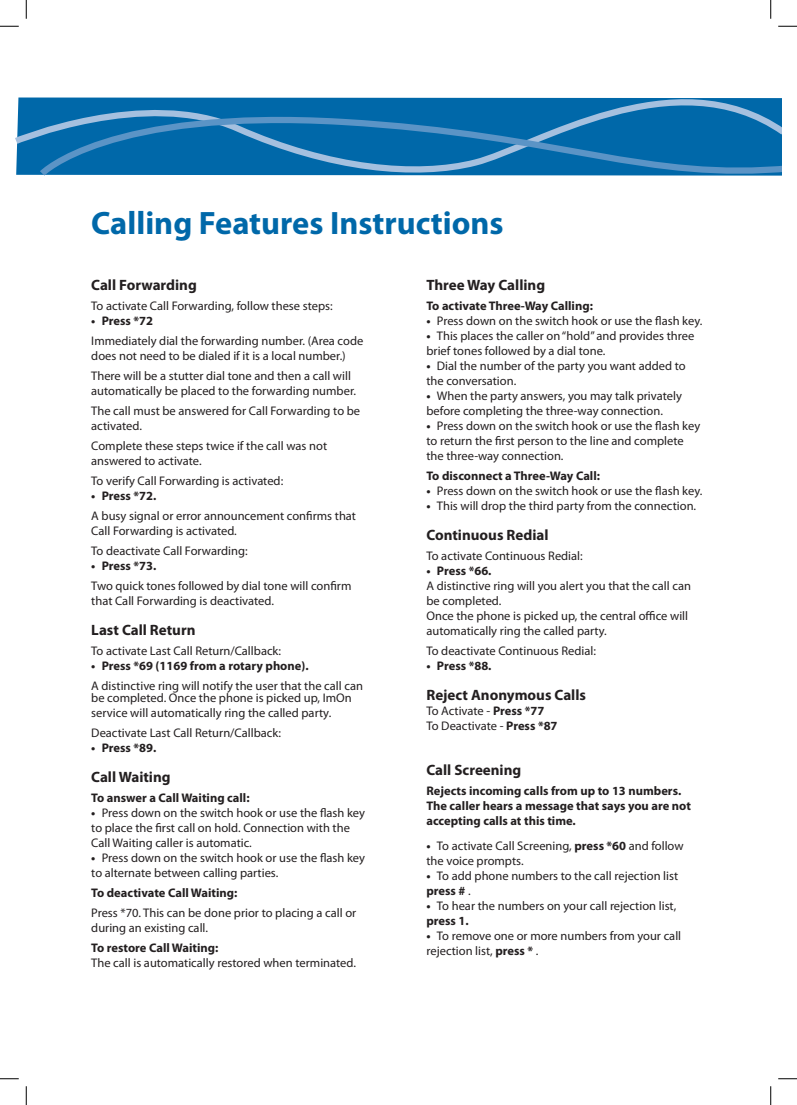
<style>
.page{position:relative;width:797px;height:1105px;background:#fff}
.page>*{position:absolute;margin:0;border:0;box-sizing:border-box;transform-origin:0 0}
.t1{font:700 32.5px "Myriad Pro";color:#0068a9}
.Paragraph_Style_1{font:700 15px "Myriad Pro";color:#231f20}
.Paragraph_Style_2{font:12.5px/15px "Myriad Pro";color:#231f20}
.Paragraph_Style_2-2{font:700 12.5px/15px "Myriad Pro";color:#231f20}
.s1{font-weight:700}
</style>
<div class="page">
<svg style="left:15px;top:97px;width:767px;height:78px;background:#207ab3"></svg>
<svg style="left:36px;top:108px;width:746px;height:68px;background:#1874b0"></svg>
<svg style="left:0;top:25px;width:19px;height:2px"></svg>
<svg style="left:778px;top:25px;width:19px;height:2px"></svg>
<svg style="left:0;top:1078px;width:19px;height:1px"></svg>
<svg style="left:778px;top:1078px;width:19px;height:1px"></svg>
<svg style="left:25px;top:0;width:2px;height:19px"></svg>
<svg style="left:25px;top:1086px;width:2px;height:19px"></svg>
<svg style="left:770px;top:0;width:1px;height:19px"></svg>
<svg style="left:770px;top:1086px;width:1px;height:19px"></svg>
<p class="t1" style="left:91px;top:201px;width:414px">Calling Features Instructions</p>
<p class="Paragraph_Style_1" style="left:426px;top:275px;width:120px">Three Way Calling</p>
<p class="Paragraph_Style_2-2" style="left:426px;top:298px;width:168px">To activate Three-Way Calling:</p>
<p class="Paragraph_Style_2" style="left:426px;top:313px;width:277px"><span class="s1">•</span> Press down on the switch hook or use the flash key.</p>
<p class="Paragraph_Style_2" style="left:426px;top:328px;width:269px"><span class="s1">•</span> This places the caller on “hold” and provides three brief tones followed by a dial tone.</p>
<p class="Paragraph_Style_2" style="left:426px;top:358px;width:261px"><span class="s1">•</span> Dial the number of the party you want added to the conversation.</p>
<p class="Paragraph_Style_2" style="left:426px;top:388px;width:257px"><span class="s1">•</span> When the party answers, you may talk privately before completing the three-way connection.</p>
<p class="Paragraph_Style_2" style="left:426px;top:418px;width:275px"><span class="s1">•</span> Press down on the switch hook or use the flash key to return the first person to the line and complete the three-way connection.</p>
<p class="Paragraph_Style_2-2" style="left:426px;top:468px;width:175px">To disconnect a Three-Way Call:</p>
<p class="Paragraph_Style_2" style="left:426px;top:483px;width:277px"><span class="s1">•</span> Press down on the switch hook or use the flash key.</p>
<p class="Paragraph_Style_2" style="left:426px;top:498px;width:271px"><span class="s1">•</span> This will drop the third party from the connection.</p>
<p class="Paragraph_Style_1" style="left:426px;top:525px;width:123px">Continuous Redial</p>
<p class="Paragraph_Style_2" style="left:426px;top:548px;width:158px">To activate Continuous Redial:</p>
<p class="Paragraph_Style_2-2" style="left:426px;top:563px;width:67px">• Press *66.</p>
<p class="Paragraph_Style_2" style="left:426px;top:578px;width:266px">A distinctive ring will you alert you that the call can be completed.</p>
<p class="Paragraph_Style_2" style="left:426px;top:608px;width:263px">Once the phone is picked up, the central office will automatically ring the called party.</p>
<p class="Paragraph_Style_2" style="left:426px;top:643px;width:171px">To deactivate Continuous Redial:</p>
<p class="Paragraph_Style_2-2" style="left:426px;top:658px;width:67px">• Press *88.</p>
<p class="Paragraph_Style_1" style="left:426px;top:685px;width:161px">Reject Anonymous Calls</p>
<p class="Paragraph_Style_2" style="left:426px;top:703px;width:119px">To Activate - <span class="s1">Press *77</span></p>
<p class="Paragraph_Style_2" style="left:426px;top:718px;width:133px">To Deactivate - <span class="s1">Press *87</span></p>
<p class="Paragraph_Style_1" style="left:426px;top:760px;width:96px">Call Screening</p>
<p class="Paragraph_Style_2-2" style="left:426px;top:783px;width:266px">Rejects incoming calls from up to 13 numbers.<br>The caller hears a message that says you are not accepting calls at this time.</p>
<p class="Paragraph_Style_2" style="left:426px;top:838px;width:259px"><span class="s1">•</span> To activate Call Screening, <span class="s1">press *60</span> and follow the voice prompts.</p>
<p class="Paragraph_Style_2" style="left:426px;top:868px;width:253px"><span class="s1">•</span> To add phone numbers to the call rejection list <span class="s1">press #</span> .</p>
<p class="Paragraph_Style_2" style="left:426px;top:898px;width:251px"><span class="s1">•</span> To hear the numbers on your call rejection list, <span class="s1">press 1.</span></p>
<p class="Paragraph_Style_2" style="left:426px;top:928px;width:256px"><span class="s1">•</span> To remove one or more numbers from your call rejection list, <span class="s1">press *</span> .</p>
<p class="Paragraph_Style_1" style="left:91px;top:275px;width:107px">Call Forwarding</p>
<p class="Paragraph_Style_2" style="left:91px;top:298px;width:243px">To activate Call Forwarding, follow these steps:</p>
<p class="Paragraph_Style_2-2" style="left:91px;top:313px;width:63px">• Press *72</p>
<p class="Paragraph_Style_2" style="left:91px;top:333px;width:273px">Immediately dial the forwarding number. (Area code does not need to be dialed if it is a local number.)</p>
<p class="Paragraph_Style_2" style="left:91px;top:368px;width:266px">There will be a stutter dial tone and then a call will automatically be placed to the forwarding number.</p>
<p class="Paragraph_Style_2" style="left:91px;top:403px;width:270px">The call must be answered for Call Forwarding to be activated.</p>
<p class="Paragraph_Style_2" style="left:91px;top:438px;width:237px">Complete these steps twice if the call was not answered to activate.</p>
<p class="Paragraph_Style_2" style="left:91px;top:473px;width:193px">To verify Call Forwarding is activated:</p>
<p class="Paragraph_Style_2-2" style="left:91px;top:488px;width:67px">• Press *72.</p>
<p class="Paragraph_Style_2" style="left:91px;top:508px;width:266px">A busy signal or error announcement confirms that<br>Call Forwarding is activated.</p>
<p class="Paragraph_Style_2" style="left:91px;top:543px;width:158px">To deactivate Call Forwarding:</p>
<p class="Paragraph_Style_2-2" style="left:91px;top:558px;width:67px">• Press *73.</p>
<p class="Paragraph_Style_2" style="left:91px;top:578px;width:262px">Two quick tones followed by dial tone will confirm that Call Forwarding is deactivated.</p>
<p class="Paragraph_Style_1" style="left:91px;top:620px;width:106px">Last Call Return</p>
<p class="Paragraph_Style_2" style="left:91px;top:643px;width:191px">To activate Last Call Return/Callback:</p>
<p class="Paragraph_Style_2-2" style="left:91px;top:658px;width:219px">• Press *69 (1169 from a rotary phone).</p>
<p class="Paragraph_Style_2" style="left:91px;top:679px;width:273px;line-height:12.5px">A distinctive ring will notify the user that the call can be completed. Once the phone is picked up, ImOn</p>
<p class="Paragraph_Style_2" style="left:91px;top:705px;width:241px">service will automatically ring the called party.</p>
<p class="Paragraph_Style_2" style="left:91px;top:725px;width:191px">Deactivate Last Call Return/Callback:</p>
<p class="Paragraph_Style_2-2" style="left:91px;top:740px;width:67px">• Press *89.</p>
<p class="Paragraph_Style_1" style="left:91px;top:767px;width:81px">Call Waiting</p>
<p class="Paragraph_Style_2-2" style="left:91px;top:790px;width:160px">To answer a Call Waiting call:</p>
<p class="Paragraph_Style_2" style="left:91px;top:805px;width:275px"><span class="s1">•</span> Press down on the switch hook or use the flash key to place the first call on hold. Connection with the<br>Call Waiting caller is automatic.</p>
<p class="Paragraph_Style_2" style="left:91px;top:850px;width:275px"><span class="s1">•</span> Press down on the switch hook or use the flash key to alternate between calling parties.</p>
<p class="Paragraph_Style_2-2" style="left:91px;top:885px;width:148px">To deactivate Call Waiting:</p>
<p class="Paragraph_Style_2" style="left:91px;top:905px;width:266px">Press *70. This can be done prior to placing a call or during an existing call.</p>
<p class="Paragraph_Style_2-2" style="left:91px;top:940px;width:129px">To restore Call Waiting:</p>
<p class="Paragraph_Style_2" style="left:91px;top:955px;width:266px">The call is automatically restored when terminated.</p>
</div>
